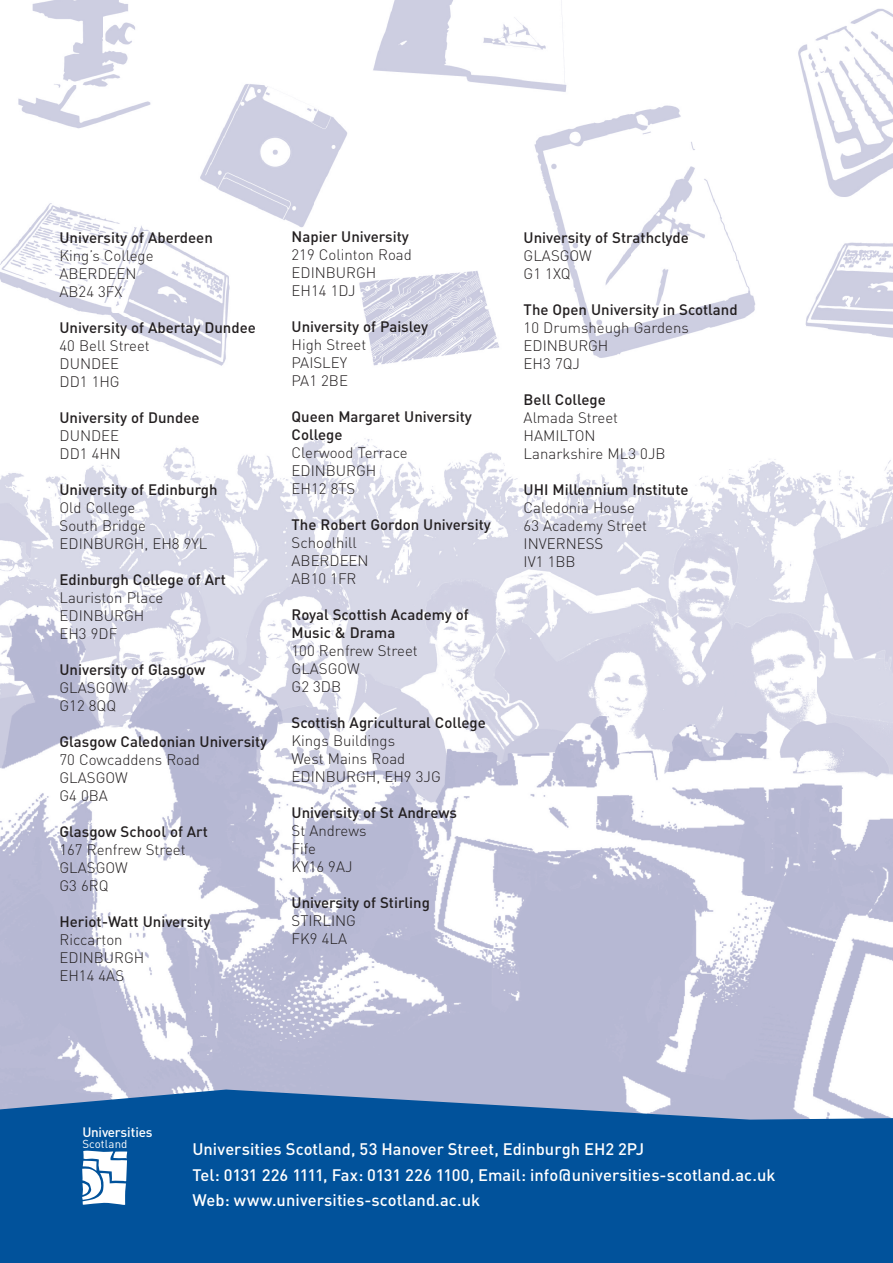
<style>
.page{position:relative;width:893px;height:1263px;background:#fff}
.page>*{position:absolute;margin:0;border:0;box-sizing:border-box;transform-origin:0 0}
.t1{font:500 16.5px/25.2px "DIN";color:#fff}
.t2{font:300 15px/18px "DIN";color:#231f20}
.t3{font:500 15px/18px "DIN";color:#231f20}
.t4{font:500 13.5px "DIN";letter-spacing:-.015em;color:#fff}
.t5{font:11.4px "DIN";letter-spacing:.01em;color:#fff}
</style>
<div class="page">
<img style="left:0;top:0;width:893px;height:1090px">
<svg style="left:0;top:1090px;width:893px;height:60px;background:#3470ac"></svg>
<div style="left:0;top:1150px;width:893px;height:113px;background:#01529b"></div>
<svg style="left:82px;top:1151px;width:45px;height:54px;background:#c7d9e9"></svg>
<p class="t3" style="left:60px;top:228px;width:155px">University of Aberdeen</p>
<p class="t2" style="left:60px;top:246px;width:96px">King’s College<br>ABERDEEN<br>AB24 3FX</p>
<p class="t3" style="left:60px;top:318px;width:198px">University of Abertay Dundee</p>
<p class="t2" style="left:60px;top:336px;width:92px">40 Bell Street<br>DUNDEE<br>DD1 1HG</p>
<p class="t3" style="left:60px;top:408px;width:142px">University of Dundee</p>
<p class="t2" style="left:60px;top:426px;width:63px">DUNDEE<br>DD1 4HN</p>
<p class="t3" style="left:60px;top:480px;width:160px">University of Edinburgh</p>
<p class="t2" style="left:60px;top:498px;width:149px">Old College<br>South Bridge<br>EDINBURGH, EH8 9YL</p>
<p class="t3" style="left:60px;top:570px;width:168px">Edinburgh College of Art</p>
<p class="t2" style="left:60px;top:588px;width:105px">Lauriston Place<br>EDINBURGH<br>EH3 9DF</p>
<p class="t3" style="left:60px;top:660px;width:147px">University of Glasgow</p>
<p class="t2" style="left:60px;top:678px;width:70px">GLASGOW<br>G12 8QQ</p>
<p class="t3" style="left:60px;top:732px;width:209px">Glasgow Caledonian University</p>
<p class="t2" style="left:60px;top:750px;width:142px">70 Cowcaddens Road<br>GLASGOW<br>G4 0BA</p>
<p class="t3" style="left:60px;top:822px;width:150px">Glasgow School of Art</p>
<p class="t2" style="left:60px;top:840px;width:128px">167 Renfrew Street<br>GLASGOW<br>G3 6RQ</p>
<p class="t3" style="left:60px;top:912px;width:152px">Heriot-Watt University</p>
<p class="t2" style="left:60px;top:930px;width:86px">Riccarton<br>EDINBURGH<br>EH14 4AS</p>
<p class="t3" style="left:292px;top:227px;width:119px">Napier University</p>
<p class="t2" style="left:292px;top:246px;width:122px">219 Colinton Road<br>EDINBURGH<br>EH14 1DJ</p>
<p class="t3" style="left:292px;top:317px;width:138px">University of Paisley</p>
<p class="t2" style="left:292px;top:336px;width:76px">High Street<br>PAISLEY<br>PA1 2BE</p>
<p class="t3" style="left:292px;top:407px;width:182px">Queen Margaret University<br>College</p>
<p class="t2" style="left:292px;top:444px;width:118px">Clerwood Terrace<br>EDINBURGH<br>EH12 8TS</p>
<p class="t3" style="left:292px;top:515px;width:201px">The Robert Gordon University</p>
<p class="t2" style="left:292px;top:534px;width:79px">Schoolhill<br>ABERDEEN<br>AB10 1FR</p>
<p class="t3" style="left:292px;top:605px;width:179px">Royal Scottish Academy of<br>Music &amp; Drama</p>
<p class="t2" style="left:292px;top:642px;width:128px">100 Renfrew Street<br>GLASGOW<br>G2 3DB</p>
<p class="t3" style="left:292px;top:713px;width:196px">Scottish Agricultural College</p>
<p class="t2" style="left:292px;top:732px;width:151px">Kings Buildings<br>West Mains Road<br>EDINBURGH, EH9 3JG</p>
<p class="t3" style="left:292px;top:803px;width:167px">University of St Andrews</p>
<p class="t2" style="left:292px;top:822px;width:76px">St Andrews<br>Fife<br>KY16 9AJ</p>
<p class="t3" style="left:292px;top:893px;width:140px">University of Stirling</p>
<p class="t2" style="left:292px;top:912px;width:66px">STIRLING<br>FK9 4LA</p>
<p class="t3" style="left:524px;top:228px;width:167px">University of Strathclyde</p>
<p class="t2" style="left:524px;top:247px;width:70px">GLASGOW<br>G1 1XQ</p>
<p class="t3" style="left:524px;top:300px;width:215px">The Open University in Scotland</p>
<p class="t2" style="left:524px;top:319px;width:167px">10 Drumsheugh Gardens<br>EDINBURGH<br>EH3 7QJ</p>
<p class="t3" style="left:524px;top:390px;width:84px">Bell College</p>
<p class="t2" style="left:524px;top:409px;width:143px">Almada Street<br>HAMILTON<br>Lanarkshire ML3 0JB</p>
<p class="t3" style="left:524px;top:480px;width:166px">UHI Millennium Institute</p>
<p class="t2" style="left:524px;top:499px;width:125px">Caledonia House<br>63 Academy Street<br>INVERNESS<br>IV1 1BB</p>
<p class="t4" style="left:82px;top:1124px;width:72px">Universities</p>
<p class="t5" style="left:82px;top:1136px;width:47px">Scotland</p>
<p class="t1" style="left:192px;top:1136px;width:584px">Universities Scotland, 53 Hanover Street, Edinburgh EH2 2PJ<br>Tel: 0131 226 1111, Fax: 0131 226 1100, Email: info@universities-scotland.ac.uk<br>Web: www.universities-scotland.ac.uk</p>
</div>
